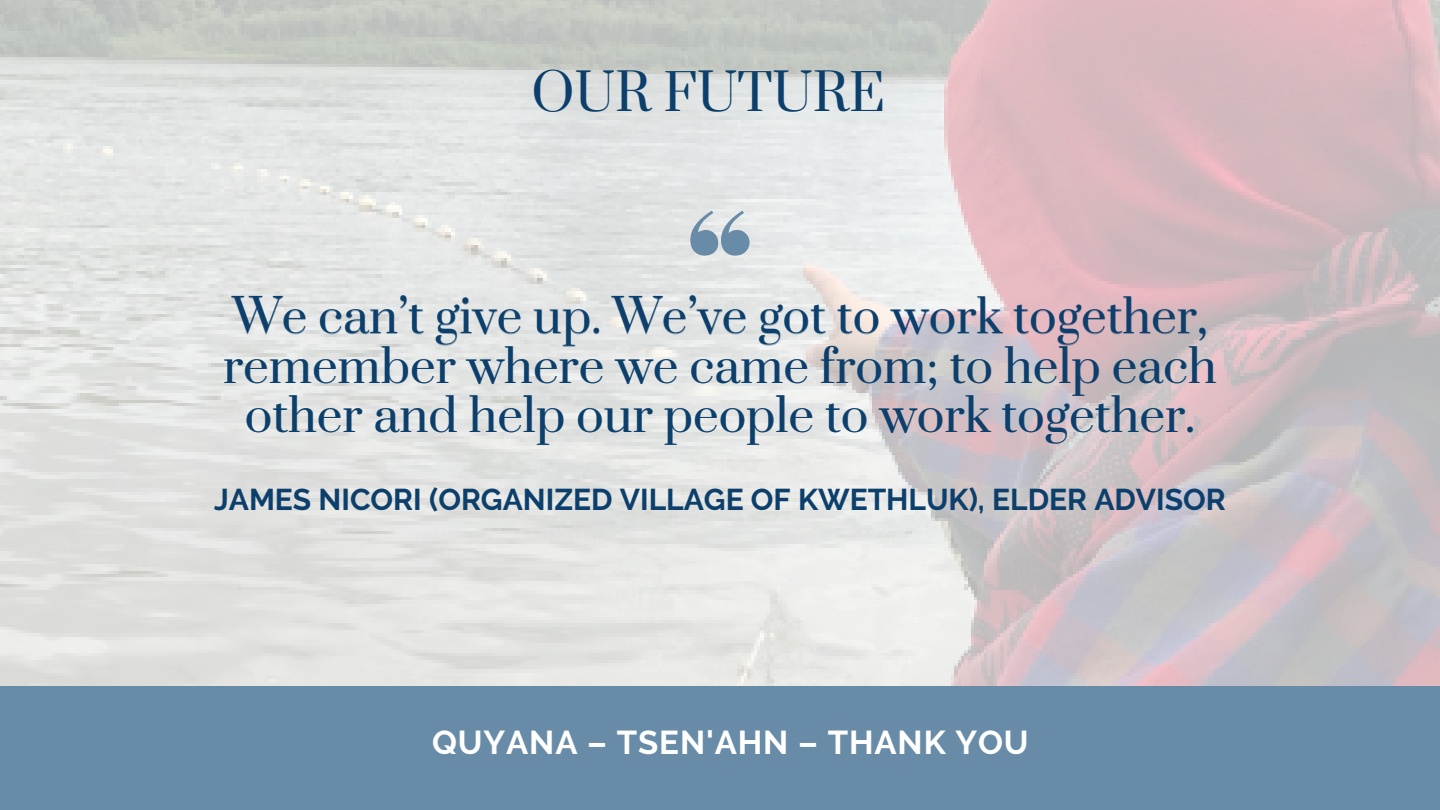
<style>
.page{position:relative;width:1440px;height:810px;background:#fff}
.page>*{position:absolute;margin:0;border:0;box-sizing:border-box;transform-origin:0 0}
.t1{font:50px "Prata";color:#0c3f6b}
.t2{font:45.7px/49.3px "Prata";color:#0c3f6b;text-align:center}
.t3{font:700 33px "Raleway";letter-spacing:.025em;color:#fff}
.t4{font:700 30px "Raleway";color:#0c3f6b}
</style>
<div class="page">
<div style="left:0;top:686px;width:1440px;height:124px;background:#688ba8"></div>
<svg style="left:690px;top:211px;width:60px;height:45px;background:#a5b8c7"></svg>
<p class="t1" style="left:532px;top:62px;width:355px">OUR FUTURE</p>
<p class="t2" style="left:223px;top:294px;width:995px">We can’t give up. We’ve got to work together, remember where we came from; to help each other and help our people to work together.</p>
<p class="t4" style="left:214px;top:481px;width:1013px">JAMES NICORI (ORGANIZED VILLAGE OF KWETHLUK), ELDER ADVISOR</p>
<p class="t3" style="left:432px;top:723px;width:598px">QUYANA – TSEN'AHN – THANK YOU</p>
</div>
